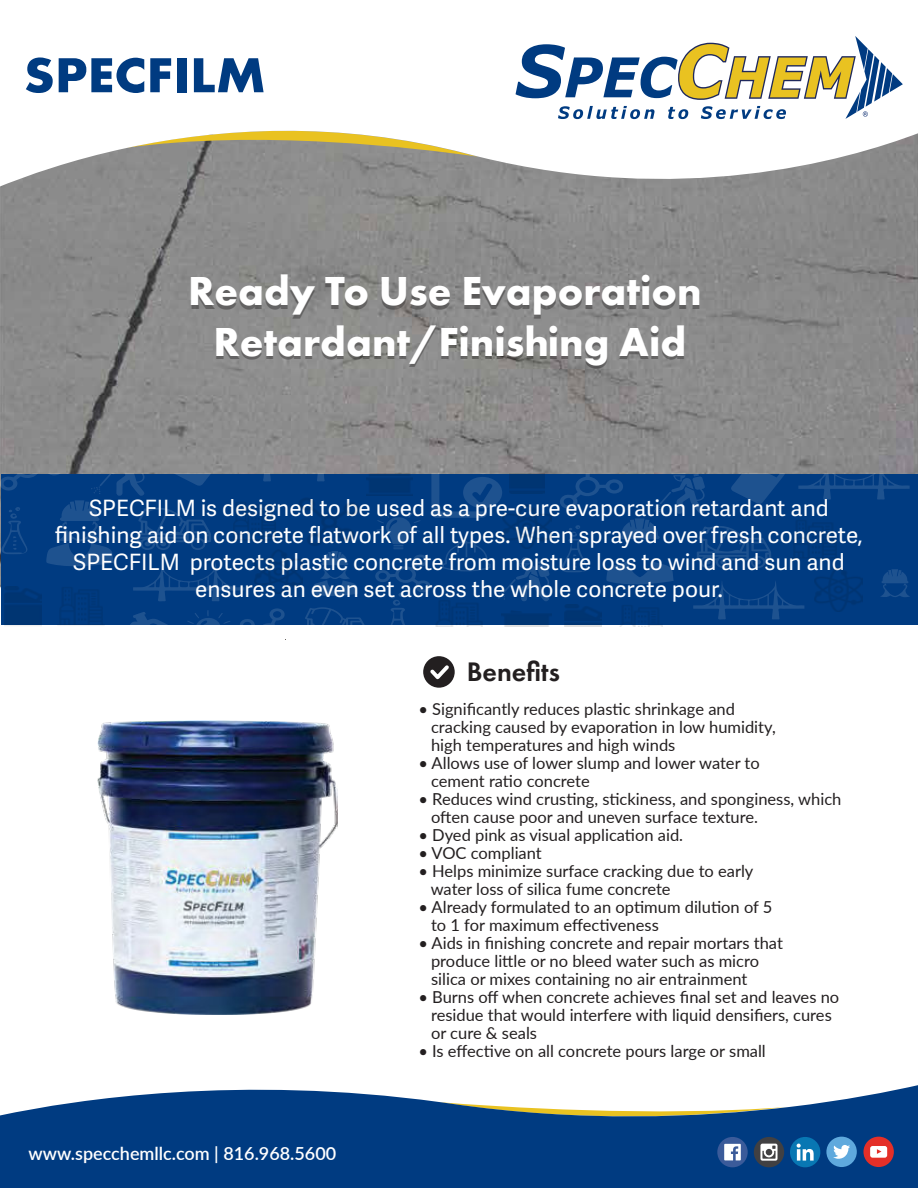
<style>
.page{position:relative;width:918px;height:1188px;background:#fff}
.page>*{position:absolute;margin:0;border:0;box-sizing:border-box;transform-origin:0 0}
.t1{font:700 51px "Futura PT";color:#003b81;scale:1.07 1}
.t2{font:700 42px/50.4px "Futura PT";color:#fff;text-align:center}
.t3{font:600 27.75px "Futura PT";color:#231f20}
.t4{font:22.5px/27px "Adelle Sans";color:#fff;text-align:center}
.t5{font:600 18px "Lato";color:#fff}
.t6{font:16.5px/18px "Lato";color:#231f20}
</style>
<div class="page">
<img style="left:0;top:206px;width:918px;height:434px">
<svg style="left:0;top:1085px;width:918px;height:103px;fill:#003b81"></svg>
<div style="left:423px;top:656px;width:32px;height:32px;background:#231f20;border-radius:50%"></div>
<svg style="left:430px;top:665px;width:19px;height:14px"></svg>
<div style="left:826px;top:1137px;width:31px;height:30px;background:#5fa9dd;border-radius:50%"></div>
<svg style="left:833px;top:1145px;width:17px;height:14px"></svg>
<div style="left:790px;top:1137px;width:30px;height:30px;background:#0877b3;border-radius:50%"></div>
<svg style="left:797px;top:1144px;width:17px;height:17px"></svg>
<div style="left:754px;top:1137px;width:30px;height:30px;background:#414042;border-radius:50%"></div>
<svg style="left:760px;top:1144px;width:18px;height:17px"></svg>
<div style="left:717px;top:1137px;width:31px;height:30px;background:#3b5b9a;border-radius:50%"></div>
<svg style="left:724px;top:1144px;width:17px;height:16px"></svg>
<div style="left:863px;top:1137px;width:31px;height:30px;background:#e42f28;border-radius:50%"></div>
<svg style="left:870px;top:1146px;width:17px;height:12px"></svg>
<svg style="left:0;top:92px;width:918px;height:114px"></svg>
<svg style="left:516px;top:36px;width:387px;height:83px"></svg>
<div style="left:1px;top:474px;width:917px;height:151px;background:#003b81"></div>
<svg style="left:303px;top:607px;width:64px;height:19px"></svg>
<svg style="left:117px;top:612px;width:58px;height:14px"></svg>
<svg style="left:442px;top:541px;width:107px;height:60px"></svg>
<img style="left:503px;top:505px;width:48px;height:43px">
<svg style="left:240px;top:608px;width:46px;height:18px"></svg>
<svg style="left:375px;top:555px;width:55px;height:71px"></svg>
<svg style="left:0;top:473px;width:358px;height:128px"></svg>
<svg style="left:377px;top:510px;width:43px;height:39px"></svg>
<svg style="left:187px;top:610px;width:43px;height:17px"></svg>
<img style="left:216px;top:488px;width:75px;height:60px">
<img style="left:417px;top:586px;width:82px;height:40px">
<img style="left:42px;top:574px;width:75px;height:52px">
<svg style="left:431px;top:473px;width:71px;height:45px"></svg>
<img style="left:4px;top:586px;width:37px;height:40px">
<svg style="left:560px;top:473px;width:350px;height:147px"></svg>
<img style="left:776px;top:506px;width:75px;height:60px">
<img style="left:603px;top:592px;width:74px;height:34px">
<img style="left:564px;top:605px;width:37px;height:21px">
<img style="left:97px;top:720px;width:240px;height:294px">
<h1 class="t1" style="left:24px;top:55px;width:228px">SPECFILM</h1>
<h2 class="t2" style="left:188px;top:270px;width:515px">Ready To Use Evaporation<br>Retardant/Finishing Aid</h2>
<p class="t4" style="left:55px;top:496px;width:809px">SPECFILM is designed to be used as a pre-cure evaporation retardant and finishing aid on concrete flatwork of all types. When sprayed over fresh concrete, SPECFILM protects plastic concrete from moisture loss to wind and sun and ensures an even set across the whole concrete pour.</p>
<p class="t5" style="left:28px;top:1146px;width:309px">www.specchemllc.com | 816.968.5600</p>
<h3 class="t3" style="left:467px;top:660px;width:95px">Benefits</h3>
<p class="t6" style="left:431px;top:699px;width:346px;text-indent:-13px">• Significantly reduces plastic shrinkage and cracking caused by evaporation in low humidity, high temperatures and high winds</p>
<p class="t6" style="left:431px;top:753px;width:330px;text-indent:-13px">• Allows use of lower slump and lower water to cement ratio concrete</p>
<p class="t6" style="left:431px;top:789px;width:412px;text-indent:-13px">• Reduces wind crusting, stickiness, and sponginess, which often cause poor and uneven surface texture.</p>
<p class="t6" style="left:418px;top:825px;width:266px">• Dyed pink as visual application aid.</p>
<p class="t6" style="left:418px;top:843px;width:125px">• VOC compliant</p>
<p class="t6" style="left:431px;top:861px;width:324px;text-indent:-12px">• Helps minimize surface cracking due to early water loss of silica fume concrete</p>
<p class="t6" style="left:431px;top:897px;width:343px;text-indent:-13px">• Already formulated to an optimum dilution of 5 to 1 for maximum effectiveness</p>
<p class="t6" style="left:431px;top:933px;width:353px;text-indent:-13px">• Aids in finishing concrete and repair mortars that produce little or no bleed water such as micro silica or mixes containing no air entrainment</p>
<p class="t6" style="left:431px;top:987px;width:410px;text-indent:-13px">• Burns off when concrete achieves final set and leaves no residue that would interfere with liquid densifiers, cures or cure &amp; seals</p>
<p class="t6" style="left:418px;top:1041px;width:349px">• Is effective on all concrete pours large or small</p>
</div>
